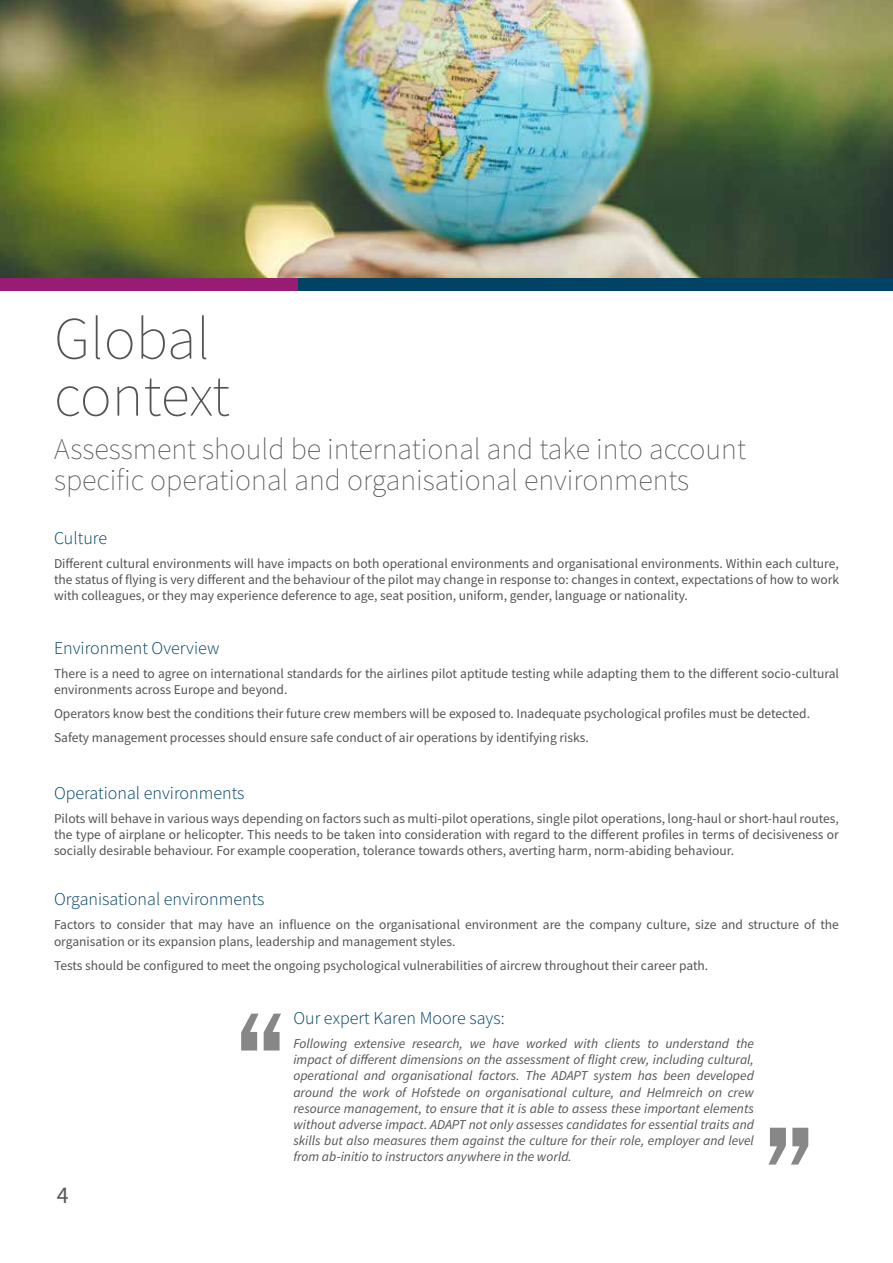
<style>
.page{position:relative;width:893px;height:1263px;background:#fff}
.page>*{position:absolute;margin:0;border:0;box-sizing:border-box;transform-origin:0 0}
.t1{font:500 condensed 150px "Franklin Gothic";color:#878787}
.t2{font:200 60px/57px "Source Sans Pro";color:#545352}
.t3{font:200 30px/31.5px "Source Sans Pro";color:#545352}
.t4{font:24px "Source Sans Pro";color:#575756}
.t5{font:300 18px "Source Sans Pro";color:#004365}
.t6{font:13.5px/16.2px "Source Sans Pro";color:#545352}
.t7{font:italic 13.5px/16.2px "Source Sans Pro";color:#545352;text-align:justify}
</style>
<div class="page">
<img style="left:0;top:0;width:893px;height:285px">
<div style="left:297px;top:279px;width:595px;height:12px;background:#004365"></div>
<div style="left:0;top:279px;width:297px;height:12px;background:#981c74"></div>
<h2 class="t2" style="left:54px;top:311px;width:177px">Global context</h2>
<h3 class="t3" style="left:54px;top:433px;width:694px">Assessment should be international and take into account specific operational and organisational environments</h3>
<h3 class="t5" style="left:54px;top:527px;width:55px">Culture</h3>
<p class="t6" style="left:54px;top:555px;width:786px;text-align:justify">Different cultural environments will have impacts on both operational environments and organisational environments. Within each culture, the status of flying is very different and the behaviour of the pilot may change in response to: changes in context, expectations of how to work with colleagues, or they may experience deference to age, seat position, uniform, gender, language or nationality.</p>
<h3 class="t5" style="left:54px;top:637px;width:167px">Environment Overview</h3>
<p class="t6" style="left:54px;top:665px;width:786px">There is a need to agree on international standards for the airlines pilot aptitude testing while adapting them to the different socio-cultural environments across Europe and beyond.</p>
<p class="t6" style="left:54px;top:701px;width:758px;line-height:23.7px">Operators know best the conditions their future crew members will be exposed to. Inadequate psychological profiles must be detected.<br>Safety management processes should ensure safe conduct of air operations by identifying risks.</p>
<h3 class="t5" style="left:54px;top:782px;width:192px">Operational environments</h3>
<p class="t6" style="left:54px;top:810px;width:786px;text-align:justify">Pilots will behave in various ways depending on factors such as multi-pilot operations, single pilot operations, long-haul or short-haul routes, the type of airplane or helicopter. This needs to be taken into consideration with regard to the different profiles in terms of decisiveness or socially desirable behaviour. For example cooperation, tolerance towards others, averting harm, norm-abiding behaviour.</p>
<h3 class="t5" style="left:54px;top:888px;width:212px">Organisational environments</h3>
<p class="t6" style="left:54px;top:916px;width:786px">Factors to consider that may have an influence on the organisational environment are the company culture, size and structure of the organisation or its expansion plans, leadership and management styles.</p>
<p class="t6" style="left:54px;top:957px;width:656px">Tests should be configured to meet the ongoing psychological vulnerabilities of aircrew throughout their career path.</p>
<h3 class="t5" style="left:293px;top:1007px;width:213px">Our expert Karen Moore says:</h3>
<p class="t7" style="left:293px;top:1035px;width:462px">Following extensive research, we have worked with clients to understand the impact of different dimensions on the assessment of flight crew, including cultural, operational and organisational factors. The ADAPT system has been developed around the work of Hofstede on organisational culture, and Helmreich on crew resource management, to ensure that it is able to assess these important elements without adverse impact. ADAPT not only assesses candidates for essential traits and skills but also measures them against the culture for their role, employer and level from ab-initio to instructors anywhere in the world.</p>
<h1 class="t1" style="left:233px;top:967px;width:58px">“</h1>
<h1 class="t1" style="left:760px;top:1079px;width:58px">”</h1>
<h3 class="t4" style="left:57px;top:1180px;width:13px">4</h3>
</div>
